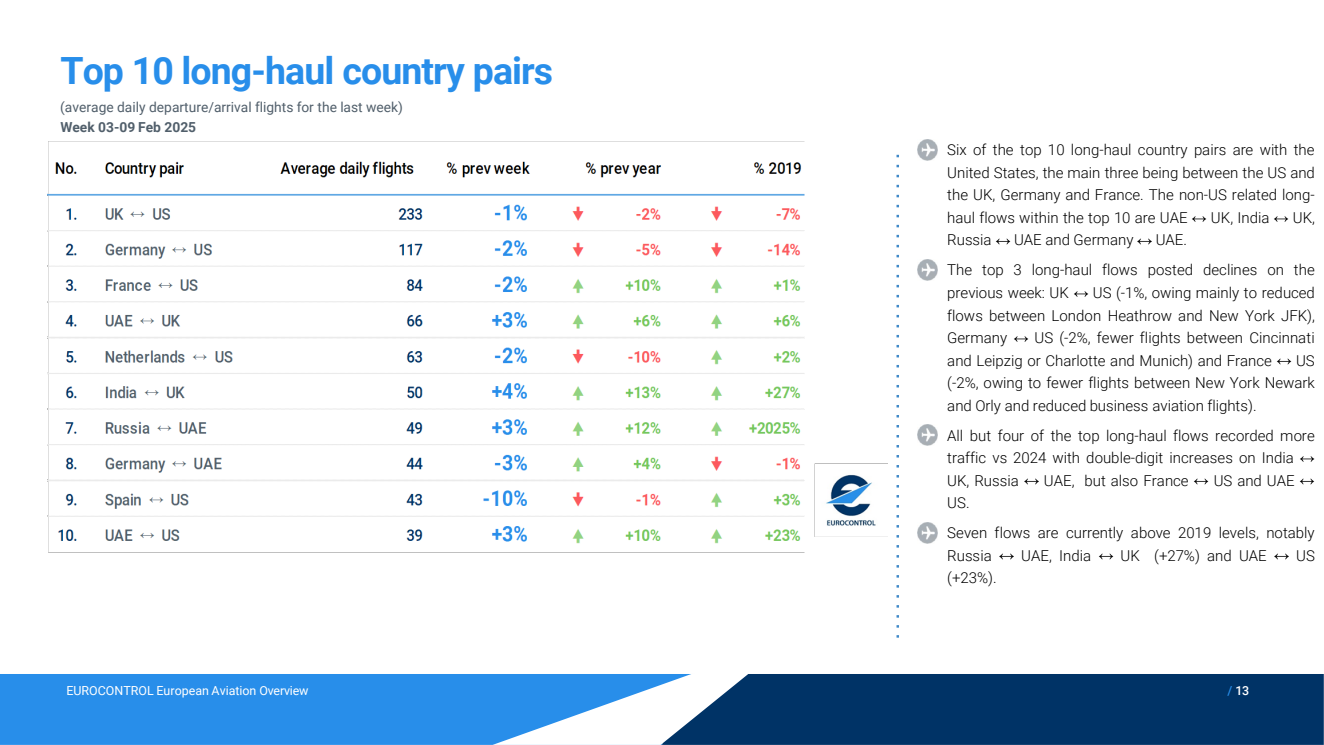
<style>
.page{position:relative;width:1324px;height:745px;background:#fff}
.page>*{position:absolute;margin:0;border:0;box-sizing:border-box;transform-origin:0 0}
.t1{font:700 37.5px "Roboto";letter-spacing:-.025em;color:#288eea}
.t2{font:300 15px/22.5px "Roboto";color:#000}
.t3{font:13.75px "Roboto";color:#515f6b}
.t4{font:700 13.75px "Roboto";color:#515f6b}
.t5{font:12.5px "Roboto";color:#fff}
.t6{font:500 12.5px "Roboto";color:#fff}
.s1{color:#288eea}
</style>
<div class="page">
<div style="left:0;top:674px;width:492px;height:70px;background:#288eea"></div>
<div style="left:793px;top:674px;width:530px;height:70px;background:#036"></div>
<svg style="left:492px;top:674px;width:301px;height:70px"></svg>
<img style="left:47px;top:141px;width:840px;height:411px">
<svg style="left:896px;top:155px;width:3px;height:483px"></svg>
<img style="left:917px;top:140px;width:20px;height:21px">
<img style="left:1192px;top:216px;width:15px;height:6px">
<img style="left:1274px;top:216px;width:15px;height:6px">
<img style="left:996px;top:238px;width:15px;height:7px">
<img style="left:1137px;top:238px;width:15px;height:7px">
<img style="left:917px;top:260px;width:20px;height:21px">
<img style="left:1074px;top:291px;width:15px;height:6px">
<img style="left:1014px;top:336px;width:15px;height:6px">
<img style="left:1277px;top:358px;width:15px;height:7px">
<img style="left:917px;top:425px;width:20px;height:21px">
<img style="left:1300px;top:456px;width:15px;height:6px">
<img style="left:1024px;top:478px;width:15px;height:7px">
<img style="left:1194px;top:478px;width:15px;height:7px">
<img style="left:1299px;top:478px;width:16px;height:7px">
<img style="left:917px;top:522px;width:20px;height:21px">
<img style="left:999px;top:553px;width:15px;height:7px">
<img style="left:1099px;top:553px;width:15px;height:7px">
<img style="left:1274px;top:553px;width:15px;height:7px">
<h2 class="t1" style="left:60px;top:45px;width:494px">Top 10 long-haul country pairs</h2>
<p class="t4" style="left:60px;top:117px;width:137px">Week 03-09 Feb 2025</p>
<p class="t3" style="left:60px;top:97px;width:344px">(average daily departure/arrival flights for the last week)</p>
<p class="t2" style="left:947px;top:138px;width:369px;text-align:justify">Six of the top 10 long-haul country pairs are with the United States, the main three being between the US and the UK, Germany and France. The non-US related long&shy;haul flows within the top 10 are UAE</p>
<p class="t2" style="left:1210px;top:206px;width:60px">UK, India</p>
<p class="t2" style="left:1292px;top:206px;width:24px">UK,</p>
<p class="t2" style="left:947px;top:228px;width:46px">Russia</p>
<p class="t2" style="left:1014px;top:228px;width:121px">UAE and Germany</p>
<p class="t2" style="left:1155px;top:228px;width:33px">UAE.</p>
<p class="t2" style="left:947px;top:258px;width:369px">The top 3 long-haul flows posted declines on the previous week: UK</p>
<p class="t2" style="left:947px;top:281px;width:369px;text-align:justify;text-indent:146px">US (-1%, owing mainly to reduced flows between London Heathrow and New York JFK), Germany</p>
<p class="t2" style="left:947px;top:326px;width:369px;text-indent:87px">US (-2%, fewer flights between Cincinnati and Leipzig or Charlotte and Munich) and France</p>
<p class="t2" style="left:947px;top:348px;width:369px;text-align:justify;text-indent:349px">US (-2%, owing to fewer flights between New York Newark and Orly and reduced business aviation flights).</p>
<p class="t2" style="left:947px;top:423px;width:369px">All but four of the top long-haul flows recorded more traffic vs 2024 with double-digit increases on India<br>UK, Russia</p>
<p class="t2" style="left:1043px;top:468px;width:146px">UAE, but also France</p>
<p class="t2" style="left:1213px;top:468px;width:82px">US and UAE</p>
<p class="t2" style="left:947px;top:491px;width:24px">US.</p>
<p class="t2" style="left:947px;top:521px;width:369px">Seven flows are currently above 2019 levels, notably<br>Russia</p>
<p class="t2" style="left:1021px;top:543px;width:71px">UAE, India</p>
<p class="t2" style="left:1120px;top:543px;width:148px">UK (+27%) and UAE</p>
<p class="t2" style="left:1296px;top:543px;width:20px">US</p>
<p class="t2" style="left:947px;top:566px;width:51px">(+23%).</p>
<p class="t5" style="left:66px;top:681px;width:244px">EUROCONTROL European Aviation Overview</p>
<p class="t6" style="left:1227px;top:681px;width:23px"><span class="s1">/</span> 13</p>
</div>
